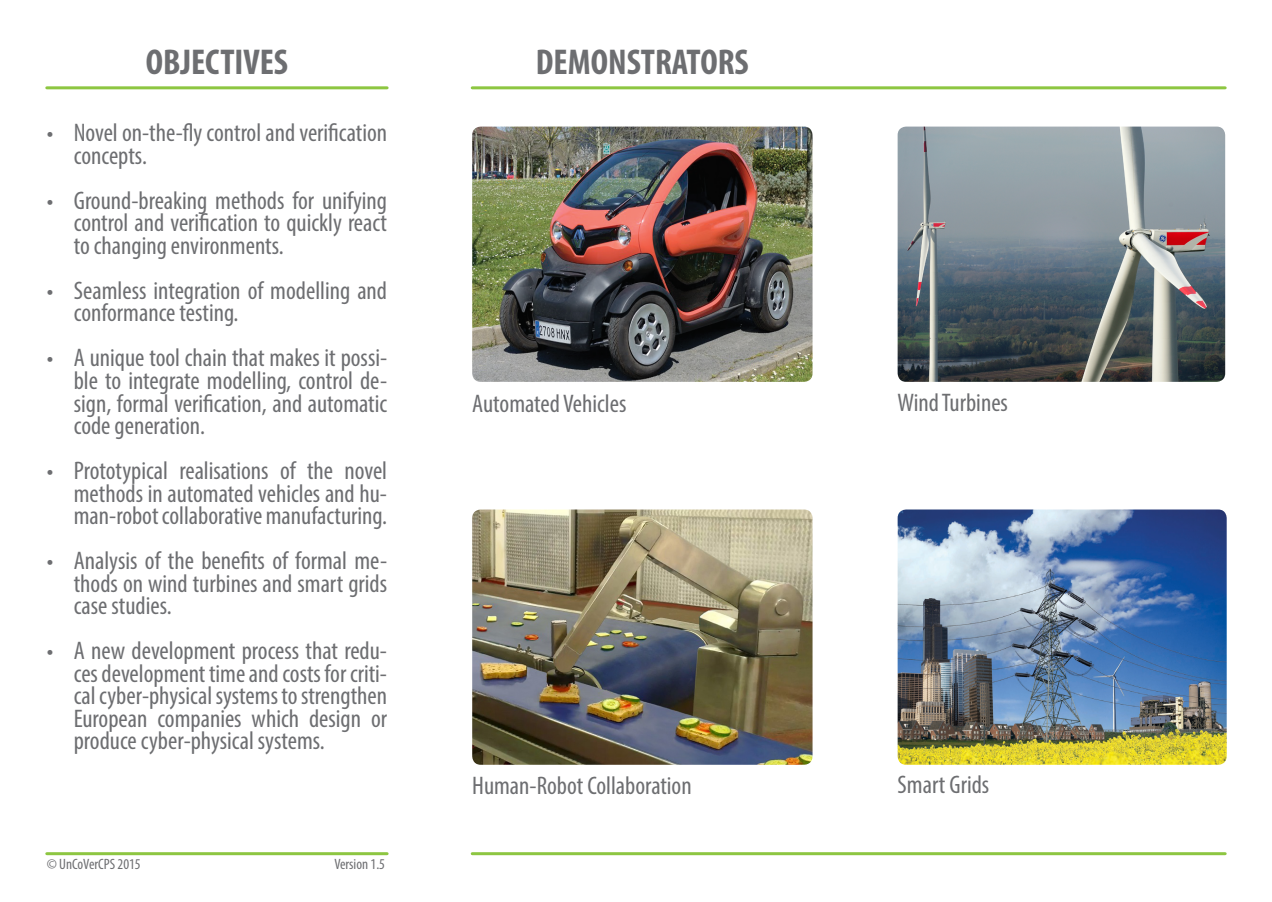
<style>
.page{position:relative;width:1272px;height:902px;background:#fff}
.page>*{position:absolute;margin:0;border:0;box-sizing:border-box;transform-origin:0 0}
.t1{font:700 condensed 36px "Myriad Pro";color:#6d6e71}
.t2{font:condensed 25.5px/22.5px "Myriad Pro";color:#6d6e71;text-align:justify}
.t3{font:condensed 15px "Myriad Pro";color:#6d6e71}
</style>
<div class="page">
<hr style="left:47px;top:86px;width:340px;height:3px;background:#8dc641">
<hr style="left:472px;top:86px;width:753px;height:3px;background:#8dc641">
<img style="left:472px;top:126px;width:340px;height:256px">
<img style="left:472px;top:509px;width:340px;height:255px">
<img style="left:897px;top:126px;width:328px;height:256px">
<hr style="left:47px;top:852px;width:340px;height:3px;background:#8dc641">
<hr style="left:472px;top:852px;width:753px;height:3px;background:#8dc641">
<img style="left:897px;top:509px;width:329px;height:255px">
<h1 class="t1" style="left:146px;top:39px;width:144px">OBJECTIVES</h1>
<p class="t2" style="left:74px;top:121px;width:315px;text-indent:-27px">• Novel on-the-fly control and verification concepts.</p>
<p class="t2" style="left:74px;top:189px;width:315px;text-indent:-27px">• Ground-breaking methods for unifying control and verification to quickly react to changing environments.</p>
<p class="t2" style="left:74px;top:279px;width:315px;text-indent:-27px">• Seamless integration of modelling and conformance testing.</p>
<p class="t2" style="left:74px;top:346px;width:315px;text-indent:-27px">• A unique tool chain that makes it possi&shy;ble to integrate modelling, control de&shy;sign, formal verification, and automatic code generation.</p>
<p class="t2" style="left:74px;top:459px;width:315px;text-indent:-27px">• Prototypical realisations of the novel methods in automated vehicles and hu&shy;man-robot collaborative manufacturing.</p>
<p class="t2" style="left:74px;top:549px;width:315px;text-indent:-27px">• Analysis of the benefits of formal me&shy;thods on wind turbines and smart grids case studies.</p>
<p class="t2" style="left:74px;top:639px;width:315px;text-indent:-27px">• A new development process that redu&shy;ces development time and costs for criti&shy;cal cyber-physical systems to strengthen European companies which design or produce cyber-physical systems.</p>
<p class="t3" style="left:47px;top:855px;width:95px">© UnCoVerCPS 2015</p>
<p class="t3" style="left:334px;top:855px;width:52px">Version 1.5</p>
<h1 class="t1" style="left:536px;top:39px;width:214px">DEMONSTRATORS</h1>
<p class="t2" style="left:472px;top:391px;width:156px">Automated Vehicles</p>
<p class="t2" style="left:472px;top:774px;width:221px">Human-Robot Collaboration</p>
<p class="t2" style="left:897px;top:390px;width:112px">Wind Turbines</p>
<p class="t2" style="left:897px;top:773px;width:93px">Smart Grids</p>
</div>
